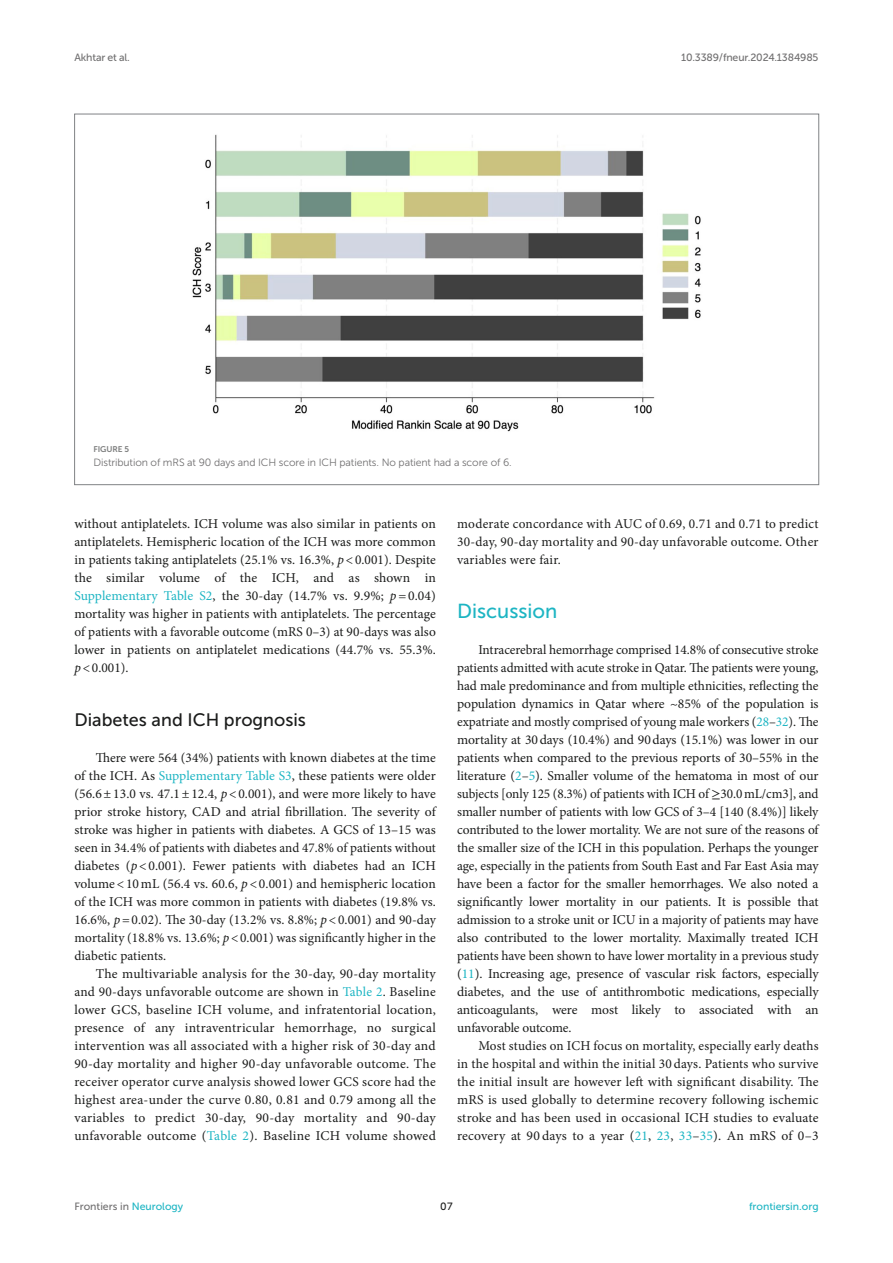
<style>
.page{position:relative;width:893px;height:1263px;background:#fff}
.page>*{position:absolute;margin:0;border:0;box-sizing:border-box;transform-origin:0 0}
.HEAD_1{font:20.25px "Museo Sans 500";color:#1db5c3}
.HEAD_2{font:18px "Museo Sans 500";color:#1b1c1b}
.TEXT_FLUSH{font:13.5px/18px "Minion Pro";color:#1b1c1b;text-align:justify}
.TEXT{font:13.5px/18px "Minion Pro";letter-spacing:.01em;color:#1b1c1b;text-align:justify}
.FIG_LEG{font:10.5px "Museo Sans 300";letter-spacing:-.01em;color:#706f70}
.t1{font:10.5px "Museo Sans 500";letter-spacing:-.015em;color:#706f70}
.t2{font:10.5px "Museo Sans 500";color:#1db5c3}
.t3{font:10.5px "Museo Sans 500";color:#1b1c1b}
.FIG_HD{font:8.25px "Museo Sans 700";letter-spacing:-.01em;color:#7e7f7f}
.s1{font-style:italic}
.s2{color:#1db5c3}
.s3{font-family:"STIX General"}
</style>
<div class="page">
<img style="left:192px;top:134px;width:509px;height:298px">
<p class="t1" style="left:74px;top:51px;width:57px">Akhtar et al.</p>
<p class="t1" style="left:681px;top:51px;width:139px">10.3389/fneur.2024.1384985</p>
<p class="FIG_HD" style="left:94px;top:445px;width:37px">FIGURE 5</p>
<p class="FIG_LEG" style="left:94px;top:456px;width:420px">Distribution of mRS at 90 days and ICH score in ICH patients. No patient had a score of 6.</p>
<p class="TEXT" style="left:74px;top:515px;width:363px">without antiplatelets. ICH volume was also similar in patients on antiplatelets. Hemispheric location of the ICH was more common in patients taking antiplatelets (25.1% vs. 16.3%, <span class="s1">p</span>&lt;0.001). Despite the similar volume of the ICH, and as shown in <span class="s2">Supplementary Table S2</span>, the 30-day (14.7% vs. 9.9%; <span class="s1">p</span>=0.04) mortality was higher in patients with antiplatelets. The percentage of patients with a favorable outcome (mRS 0–3) at 90-days was also lower in patients on antiplatelet medications (44.7% vs. 55.3%. <span class="s1">p</span>&lt;0.001).</p>
<p class="HEAD_2" style="left:74px;top:710px;width:233px">Diabetes and ICH prognosis</p>
<p class="TEXT_FLUSH" style="left:74px;top:749px;width:363px;text-indent:21px">There were 564 (34%) patients with known diabetes at the time of the ICH. As <span class="s2">Supplementary Table S3</span>, these patients were older (56.6±13.0 vs. 47.1±12.4, <span class="s1">p</span>&lt;0.001), and were more likely to have prior stroke history, CAD and atrial fibrillation. The severity of stroke was higher in patients with diabetes. A GCS of 13–15 was seen in 34.4% of patients with diabetes and 47.8% of patients without diabetes (<span class="s1">p</span>&lt;0.001). Fewer patients with diabetes had an ICH volume&lt;10mL (56.4 vs. 60.6, <span class="s1">p</span>&lt;0.001) and hemispheric location of the ICH was more common in patients with diabetes (19.8% vs.<br>16.6%, <span class="s1">p</span>=0.02). The 30-day (13.2% vs. 8.8%; <span class="s1">p</span>&lt;0.001) and 90-day mortality (18.8% vs. 13.6%; <span class="s1">p</span>&lt;0.001) was significantly higher in the diabetic patients.</p>
<p class="TEXT" style="left:74px;top:965px;width:363px;text-indent:21px">The multivariable analysis for the 30-day, 90-day mortality and 90-days unfavorable outcome are shown in <span class="s2">Table 2</span>. Baseline lower GCS, baseline ICH volume, and infratentorial location, presence of any intraventricular hemorrhage, no surgical intervention was all associated with a higher risk of 30-day and 90-day mortality and higher 90-day unfavorable outcome. The receiver operator curve analysis showed lower GCS score had the highest area-under the curve 0.80, 0.81 and 0.79 among all the variables to predict 30-day, 90-day mortality and 90-day unfavorable outcome (<span class="s2">Table 2</span>). Baseline ICH volume showed</p>
<p class="TEXT" style="left:457px;top:515px;width:363px">moderate concordance with AUC of 0.69, 0.71 and 0.71 to predict 30-day, 90-day mortality and 90-day unfavorable outcome. Other variables were fair.</p>
<p class="HEAD_1" style="left:457px;top:600px;width:102px">Discussion</p>
<p class="TEXT_FLUSH" style="left:457px;top:641px;width:363px;text-indent:21px">Intracerebral hemorrhage comprised 14.8% of consecutive stroke patients admitted with acute stroke in Qatar. The patients were young, had male predominance and from multiple ethnicities, reflecting the population dynamics in Qatar where ~85% of the population is expatriate and mostly comprised of young male workers (<span class="s2">28</span>–<span class="s2">32</span>). The mortality at 30days (10.4%) and 90days (15.1%) was lower in our patients when compared to the previous reports of 30–55% in the literature (<span class="s2">2</span>–<span class="s2">5</span>). Smaller volume of the hematoma in most of our subjects [only 125 (8.3%) of patients with ICH of <span class="s3">≥</span>30.0mL/cm3], and smaller number of patients with low GCS of 3–4 [140 (8.4%)] likely contributed to the lower mortality. We are not sure of the reasons of the smaller size of the ICH in this population. Perhaps the younger age, especially in the patients from South East and Far East Asia may have been a factor for the smaller hemorrhages. We also noted a significantly lower mortality in our patients. It is possible that admission to a stroke unit or ICU in a majority of patients may have also contributed to the lower mortality. Maximally treated ICH patients have been shown to have lower mortality in a previous study (<span class="s2">11</span>). Increasing age, presence of vascular risk factors, especially diabetes, and the use of antithrombotic medications, especially anticoagulants, were most likely to associated with an unfavorable outcome.</p>
<p class="TEXT" style="left:457px;top:1037px;width:363px;text-indent:21px">Most studies on ICH focus on mortality, especially early deaths in the hospital and within the initial 30 days. Patients who survive the initial insult are however left with significant disability. The mRS is used globally to determine recovery following ischemic stroke and has been used in occasional ICH studies to evaluate recovery at 90 days to a year (<span class="s2">21</span>, <span class="s2">23</span>, <span class="s2">33</span>–<span class="s2">35</span>). An mRS of 0–3</p>
<p class="t1" style="left:74px;top:1200px;width:110px">Frontiers in <span class="s2">Neurology</span></p>
<p class="t3" style="left:440px;top:1200px;width:14px">07</p>
<p class="t2" style="left:749px;top:1200px;width:71px">frontiersin.org</p>
</div>
